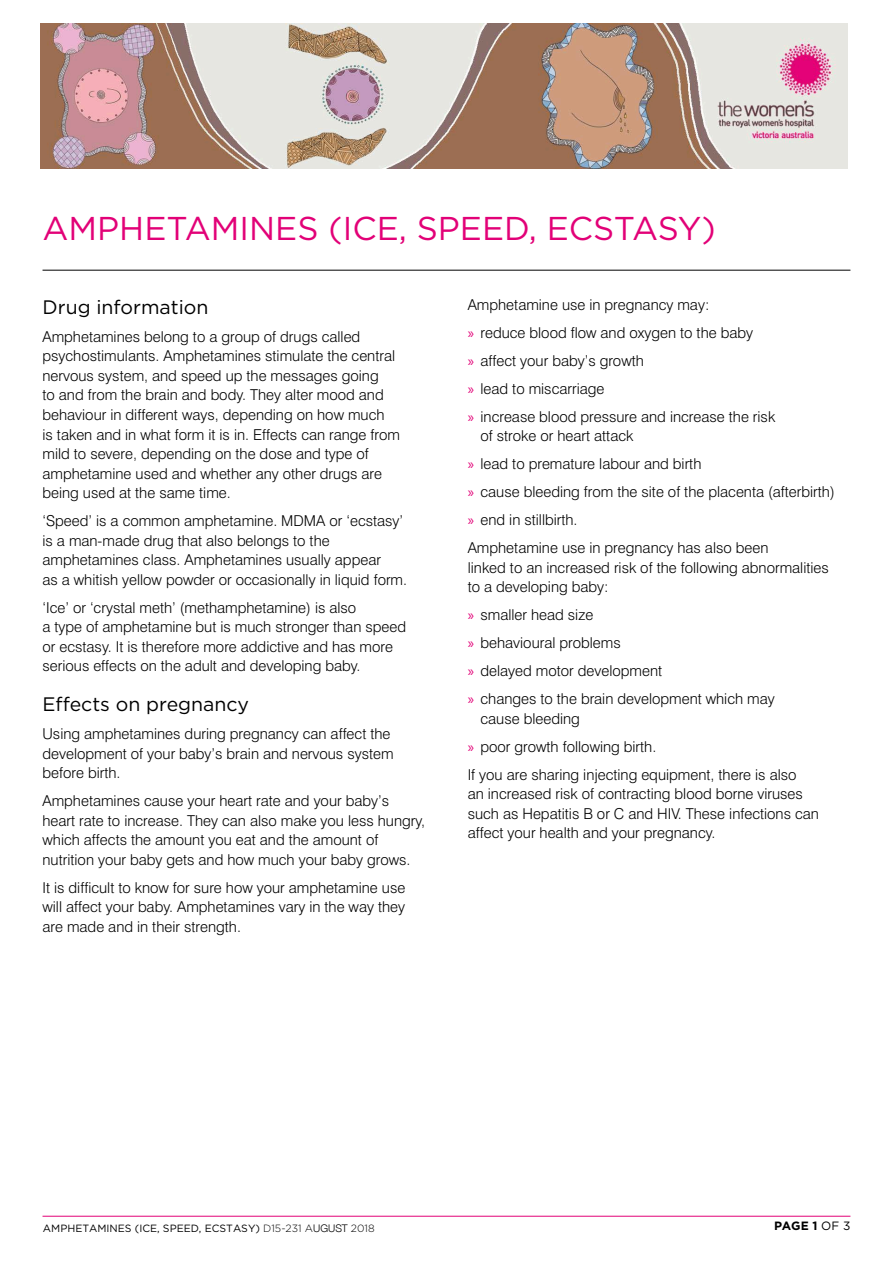
<style>
.page{position:relative;width:893px;height:1263px;background:#fff}
.page>*{position:absolute;margin:0;border:0;box-sizing:border-box;transform-origin:0 0}
.t1{font:33px "Gotham";color:#e20177}
.t2{font:19.5px "Gotham";color:#000}
.t3{font:300 15px/19.5px "Swiss 721 BT";color:#000}
.t4{font:700 12px "Gotham";color:#000}
.t5{font:10.5px "Gotham";color:#000}
.s1{font-family:"Myriad Pro";font-weight:400;color:#e20177}
.s2{font-weight:300}
.s3{font-family:"Helvetica Neue";font-weight:300}
.s4{font-weight:400}
</style>
<div class="page">
<hr style="left:43px;top:1216px;width:807px;height:1px;background:#e20177">
<hr style="left:43px;top:270px;width:807px;height:1px;background:#000">
<img style="left:41px;top:24px;width:806px;height:145px">
<h1 class="t1" style="left:43px;top:210px;width:675px">AMPHETAMINES (ICE, SPEED, ECSTASY)</h1>
<h2 class="t2" style="left:43px;top:296px;width:167px">Drug information</h2>
<p class="t3" style="left:43px;top:327px;width:359px">Amphetamines belong to a group of drugs called psychostimulants. Amphetamines stimulate the central nervous system, and speed up the messages going<br>to and from the brain and body. They alter mood and behaviour in different ways, depending on how much<br>is taken and in what form it is in. Effects can range from mild to severe, depending on the dose and type of amphetamine used and whether any other drugs are being used at the same time.</p>
<p class="t3" style="left:43px;top:511px;width:366px">‘Speed’ is a common amphetamine. MDMA or ‘ecstasy’ is a man-made drug that also belongs to the amphetamines class. Amphetamines usually appear<br>as a whitish yellow powder or occasionally in liquid form.</p>
<p class="t3" style="left:43px;top:597px;width:365px">‘Ice’ or ‘crystal meth’ (methamphetamine) is also<br>a type of amphetamine but is much stronger than speed or ecstasy. It is therefore more addictive and has more serious effects on the adult and developing baby.</p>
<h2 class="t2" style="left:43px;top:694px;width:208px">Effects on pregnancy</h2>
<p class="t3" style="left:43px;top:724px;width:353px">Using amphetamines during pregnancy can affect the development of your baby’s brain and nervous system before birth.</p>
<p class="t3" style="left:43px;top:791px;width:384px">Amphetamines cause your heart rate and your baby’s heart rate to increase. They can also make you less hungry, which affects the amount you eat and the amount of nutrition your baby gets and how much your baby grows.</p>
<p class="t3" style="left:43px;top:878px;width:364px;text-align:justify">It is difficult to know for sure how your amphetamine use will affect your baby. Amphetamines vary in the way they are made and in their strength.</p>
<p class="t3" style="left:468px;top:290px;width:309px;line-height:28px">Amphetamine use in pregnancy may:<br><span class="s1">»</span> reduce blood flow and oxygen to the baby<br><span class="s1">»</span> affect your baby’s growth<br><span class="s1">»</span> lead to miscarriage<br><span class="s1">»</span> increase blood pressure and increase the risk</p>
<p class="t3" style="left:468px;top:422px;width:369px;line-height:28px;text-indent:13px">of stroke or heart attack<br><span class="s1">»</span> lead to premature labour and birth<br><span class="s1">»</span> cause bleeding from the site of the placenta (afterbirth) <span class="s1">»</span> end in stillbirth.<br>Amphetamine use in pregnancy has also been</p>
<p class="t3" style="left:468px;top:558px;width:363px">linked to an increased risk of the following abnormalities to a developing baby:</p>
<p class="t3" style="left:468px;top:601px;width:309px;line-height:28px"><span class="s1">»</span> smaller head size<br><span class="s1">»</span> behavioural problems<br><span class="s1">»</span> delayed motor development<br><span class="s1">»</span> changes to the brain development which may</p>
<p class="t3" style="left:468px;top:704px;width:330px;line-height:28px;text-indent:13px">cause bleeding<br><span class="s1">»</span> poor growth following birth.<br>If you are sharing injecting equipment, there is also</p>
<p class="t3" style="left:468px;top:784px;width:353px">an increased risk of contracting blood borne viruses such as Hepatitis B or C and HIV. These infections can affect your health and your pregnancy.</p>
<p class="t5" style="left:43px;top:1223px;width:333px">AMPHETAMINES (ICE, SPEED, ECSTASY) <span class="s2">D15-231 A</span><span class="s3">UGUST</span> <span class="s2">2018</span></p>
<p class="t4" style="left:774px;top:1218px;width:78px">PAGE 1 <span class="s4">OF 3</span></p>
</div>
